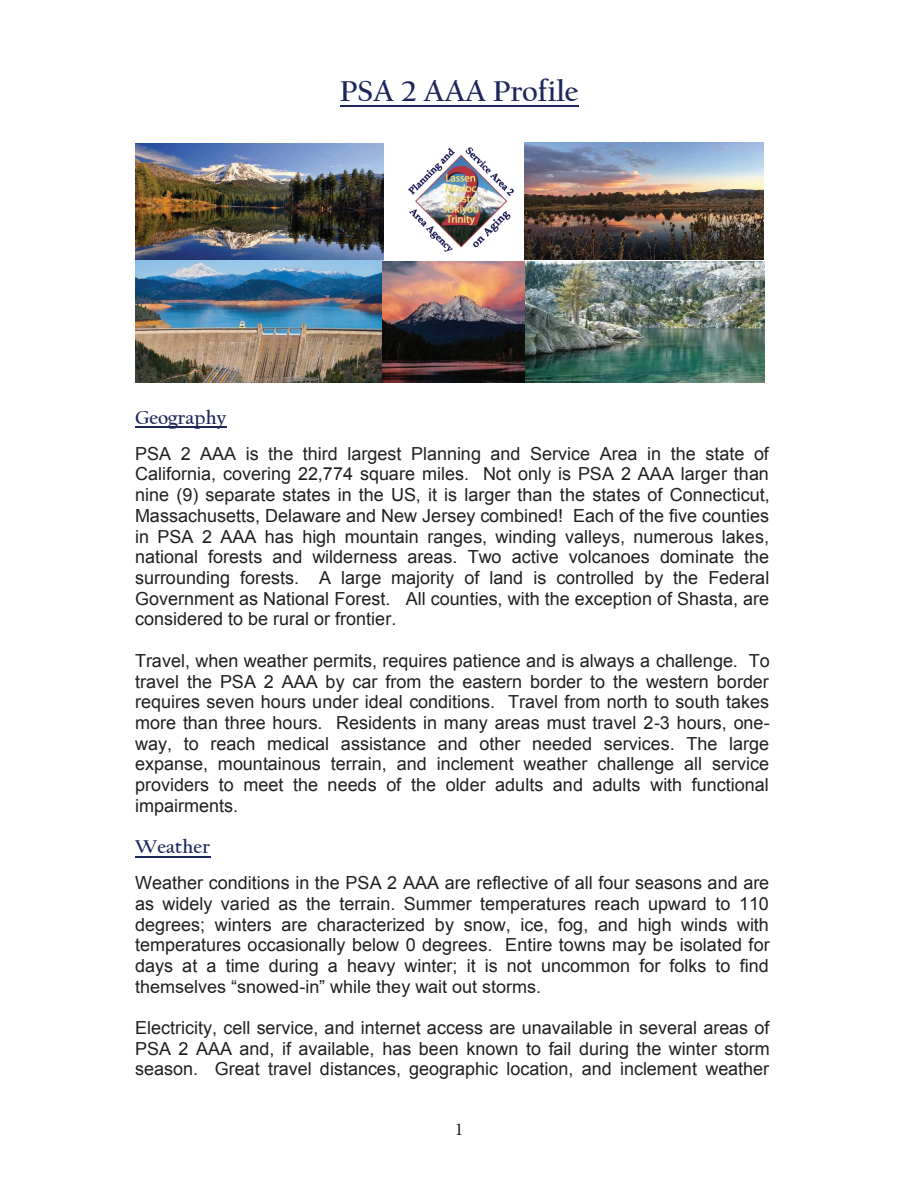
<style>
.page{position:relative;width:918px;height:1188px;background:#fff}
.page>*{position:absolute;margin:0;border:0;box-sizing:border-box;transform-origin:0 0}
.t1{font:700 30px "Californian FB";color:#1d275b}
.t2{font:700 19.5px "Californian FB";color:#1d275b}
.t3{font:18px/20.7px "Arial";color:#231f20;text-align:justify}
.t4{font:18px "Minion Pro";color:#231f20}
</style>
<div class="page">
<hr style="left:340px;top:105px;width:238px;height:2px;background:#1d275b">
<img style="left:408px;top:142px;width:117px;height:118px">
<img style="left:525px;top:143px;width:238px;height:117px">
<img style="left:135px;top:260px;width:630px;height:122px">
<hr style="left:135px;top:426px;width:91px;height:2px;background:#1d275b">
<hr style="left:135px;top:856px;width:75px;height:1px;background:#1d275b">
<img style="left:135px;top:143px;width:249px;height:116px">
<h1 class="t1" style="left:340px;top:74px;width:240px">PSA 2 AAA Profile</h1>
<p class="t2" style="left:135px;top:407px;width:93px">Geography</p>
<p class="t3" style="left:135px;top:443px;width:636px">PSA 2 AAA is the third largest Planning and Service Area in the state of California, covering 22,774 square miles. Not only is PSA 2 AAA larger than nine (9) separate states in the US, it is larger than the states of Connecticut, Massachusetts, Delaware and New Jersey combined! Each of the five counties in PSA 2 AAA has high mountain ranges, winding valleys, numerous lakes, national forests and wilderness areas. Two active volcanoes dominate the surrounding forests. A large majority of land is controlled by the Federal Government as National Forest. All counties, with the exception of Shasta, are considered to be rural or frontier.</p>
<p class="t3" style="left:135px;top:650px;width:636px">Travel, when weather permits, requires patience and is always a challenge. To travel the PSA 2 AAA by car from the eastern border to the western border requires seven hours under ideal conditions. Travel from north to south takes more than three hours. Residents in many areas must travel 2-3 hours, one&shy;way, to reach medical assistance and other needed services. The large expanse, mountainous terrain, and inclement weather challenge all service providers to meet the needs of the older adults and adults with functional impairments.</p>
<p class="t2" style="left:135px;top:836px;width:76px">Weather</p>
<p class="t3" style="left:135px;top:873px;width:636px">Weather conditions in the PSA 2 AAA are reflective of all four seasons and are as widely varied as the terrain. Summer temperatures reach upward to 110 degrees; winters are characterized by snow, ice, fog, and high winds with temperatures occasionally below 0 degrees. Entire towns may be isolated for days at a time during a heavy winter; it is not uncommon for folks to find themselves “snowed-in” while they wait out storms.</p>
<p class="t3" style="left:135px;top:1018px;width:636px">Electricity, cell service, and internet access are unavailable in several areas of PSA 2 AAA and, if available, has been known to fail during the winter storm season. Great travel distances, geographic location, and inclement weather</p>
<p class="t4" style="left:455px;top:1117px;width:10px">1</p>
</div>
